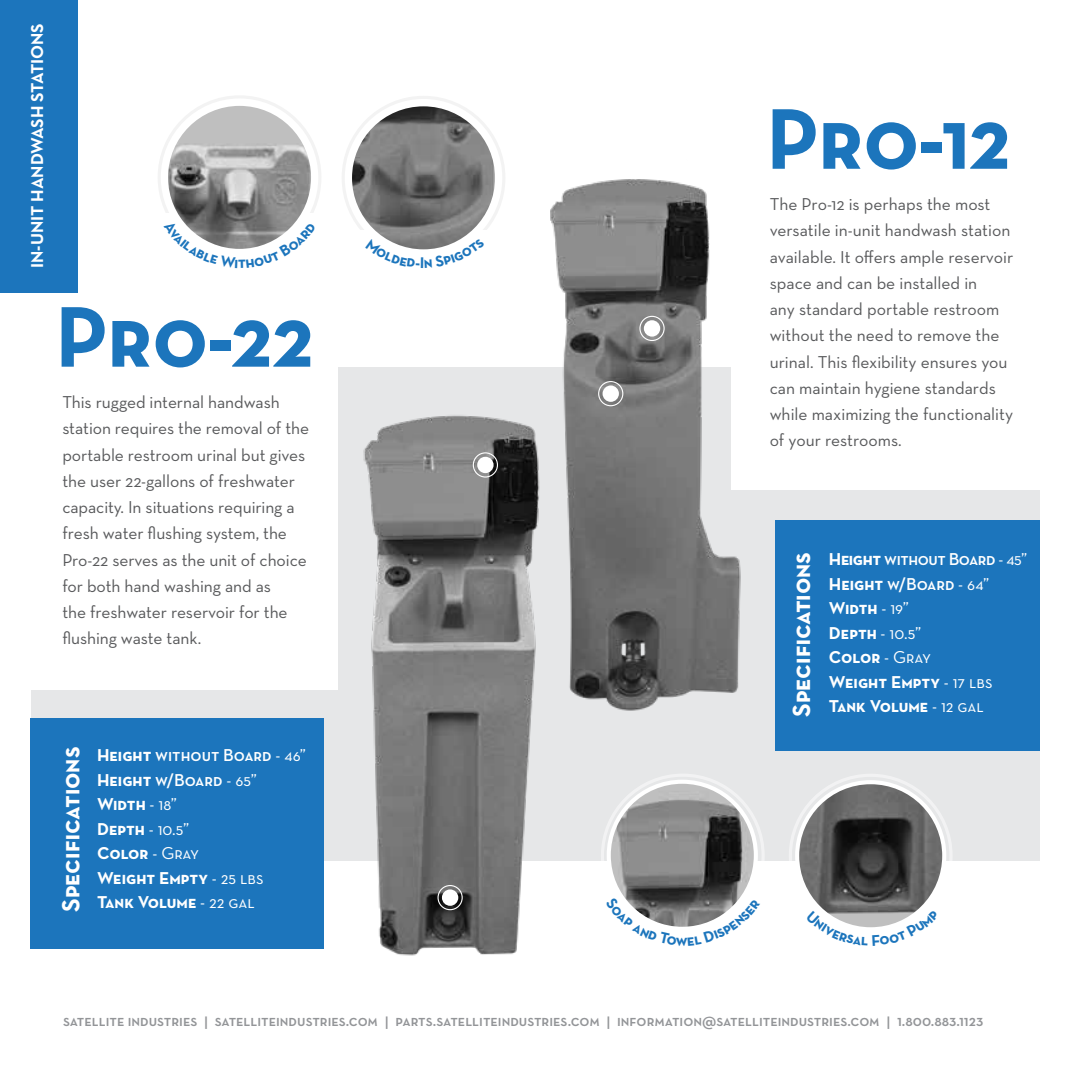
<style>
.page{position:relative;width:1071px;height:1071px;background:#fff}
.page>*{position:absolute;margin:0;border:0;box-sizing:border-box;transform-origin:0 0}
.t1{font:87.5px "Neutra Text Bold SC";letter-spacing:-.01em;color:#1c75bc}
.t2{font:25.38px "Neutra Text Bold SC";color:#fff}
.t3{font:17.5px/26.2px "Neutra Text";letter-spacing:-.005em;color:#58595b}
.t4{font:17.5px/24.5px "Neutra Text Bold SC";color:#fff}
.t5{font:17.5px/24.5px "Neutra Text Demi SC";letter-spacing:-.025em;color:#fff}
.t6{font:17.5px/24.5px "Neutra Text Demi SC";color:#fff}
.t7{font:700 17.5px "Neutra Text";color:#fff}
.t8{font:17.5px "Neutra Text Book SC";color:#fff}
.t9{font:15.75px "Neutra Text Demi SC Alt";color:#939598}
.t10{font:15.75px "Neutra Text Bold SC";color:#1c75bc}
.s1{font-family:"Neutra Text Bold SC"}
.s2{font-family:"Neutra Text Book SC"}
</style>
<div class="page">
<div style="left:31px;top:367px;width:1009px;height:494px;background:#e6e7e8"></div>
<div style="left:731px;top:111px;width:340px;height:379px;background:#fff"></div>
<div style="left:0;top:298px;width:338px;height:392px;background:#fff"></div>
<div style="left:775px;top:520px;width:265px;height:231px;background:#1c75bc"></div>
<div style="left:31px;top:718px;width:293px;height:231px;background:#1c75bc"></div>
<img style="left:363px;top:415px;width:172px;height:541px">
<img style="left:535px;top:179px;width:206px;height:532px">
<div style="left:603px;top:385px;width:16px;height:17px;background:#fff;border-radius:50%"></div>
<div style="left:598px;top:381px;width:25px;height:25px;border:1px solid #fff;border-radius:50%"></div>
<div style="left:477px;top:457px;width:17px;height:16px;background:#fff;border-radius:50%"></div>
<div style="left:473px;top:452px;width:25px;height:26px;border:1px solid #fff;border-radius:50%"></div>
<div style="left:442px;top:889px;width:16px;height:17px;background:#fff;border-radius:50%"></div>
<div style="left:438px;top:885px;width:25px;height:25px;border:1px solid #fff;border-radius:50%"></div>
<div style="left:644px;top:320px;width:16px;height:17px;background:#fff;border-radius:50%"></div>
<div style="left:639px;top:316px;width:26px;height:25px;border:1px solid #fff;border-radius:50%"></div>
<div style="left:0;top:0;width:77px;height:292px;background:#1c75bc"></div>
<div style="left:795px;top:780px;width:151px;height:151px;background:#fff;border-radius:50%"></div>
<img style="left:799px;top:784px;width:143px;height:143px;border-radius:72px">
<div style="left:607px;top:780px;width:151px;height:151px;background:#fff;border-radius:50%"></div>
<img style="left:611px;top:784px;width:143px;height:143px;border-radius:72px">
<img style="left:352px;top:106px;width:143px;height:143px;border-radius:72px">
<img style="left:168px;top:106px;width:143px;height:143px;border-radius:72px">
<svg style="left:824px;top:910px;width:93px;height:18px"></svg>
<svg style="left:624px;top:897px;width:53px;height:30px"></svg>
<svg style="left:688px;top:899px;width:51px;height:28px"></svg>
<svg style="left:385px;top:238px;width:77px;height:12px"></svg>
<svg style="left:182px;top:220px;width:115px;height:29px"></svg>
<p class="t7" style="left:26px;top:268px;width:246px;rotate:-90deg">IN-UNIT HANDWASH STATIONS</p>
<h1 class="t1" style="left:55px;top:282px;width:260px">Pro-22</h1>
<p class="t3" style="left:62px;top:389px;width:248px">This rugged internal handwash station requires the removal of the portable restroom urinal but gives the user 22-gallons of freshwater capacity. In situations requiring a fresh water flushing system, the<br>Pro-22 serves as the unit of choice for both hand washing and as<br>the freshwater reservoir for the flushing waste tank.</p>
<h2 class="t2" style="left:55px;top:912px;width:167px;rotate:-90deg">Specifications</h2>
<p class="t6" style="left:97px;top:743px;width:210px"><span class="s1">Height</span> without Board <span class="s2">- 46”<br></span><span class="s1">Height</span> w/Board <span class="s2">- 65”</span></p>
<p class="t4" style="left:97px;top:792px;width:81px">Width <span class="s2">- 18”</span></p>
<p class="t8" style="left:97px;top:818px;width:94px"><span class="s1">Depth</span> - 10.5”</p>
<p class="t4" style="left:97px;top:841px;width:168px">Color <span class="s2">- Gray<br></span>Weight Empty <span class="s2">- 25 lbs</span></p>
<p class="t4" style="left:97px;top:890px;width:159px">Tank Volume <span class="s2">- 22 gal</span></p>
<h1 class="t1" style="left:766px;top:84px;width:245px">Pro-12</h1>
<p class="t3" style="left:770px;top:191px;width:245px">The Pro-12 is perhaps the most versatile in-unit handwash station available. It offers ample reservoir space and can be installed in<br>any standard portable restroom without the need to remove the urinal. This flexibility ensures you can maintain hygiene standards while maximizing the functionality of your restrooms.</p>
<h2 class="t2" style="left:786px;top:717px;width:167px;rotate:-90deg">Specifications</h2>
<p class="t5" style="left:829px;top:547px;width:200px"><span class="s1">Height</span> without Board <span class="s2">- 45”<br></span><span class="s1">Height</span> w/Board <span class="s2">- 64”</span></p>
<p class="t4" style="left:829px;top:596px;width:82px">Width <span class="s2">- 19”</span></p>
<p class="t8" style="left:829px;top:622px;width:94px"><span class="s1">Depth</span> - 10.5”</p>
<p class="t4" style="left:829px;top:645px;width:165px">Color <span class="s2">- Gray<br></span>Weight Empty <span class="s2">- 17 lbs</span></p>
<p class="t4" style="left:829px;top:694px;width:156px">Tank Volume <span class="s2">- 12 gal</span></p>
<p class="t10" style="left:676px;top:930px;width:13px">w</p>
<p class="t9" style="left:63px;top:1011px;width:922px">satellite industries | satelliteindustries.com | parts.satelliteindustries.com | information@satelliteindustries.com | 1.800.883.1123</p>
</div>
